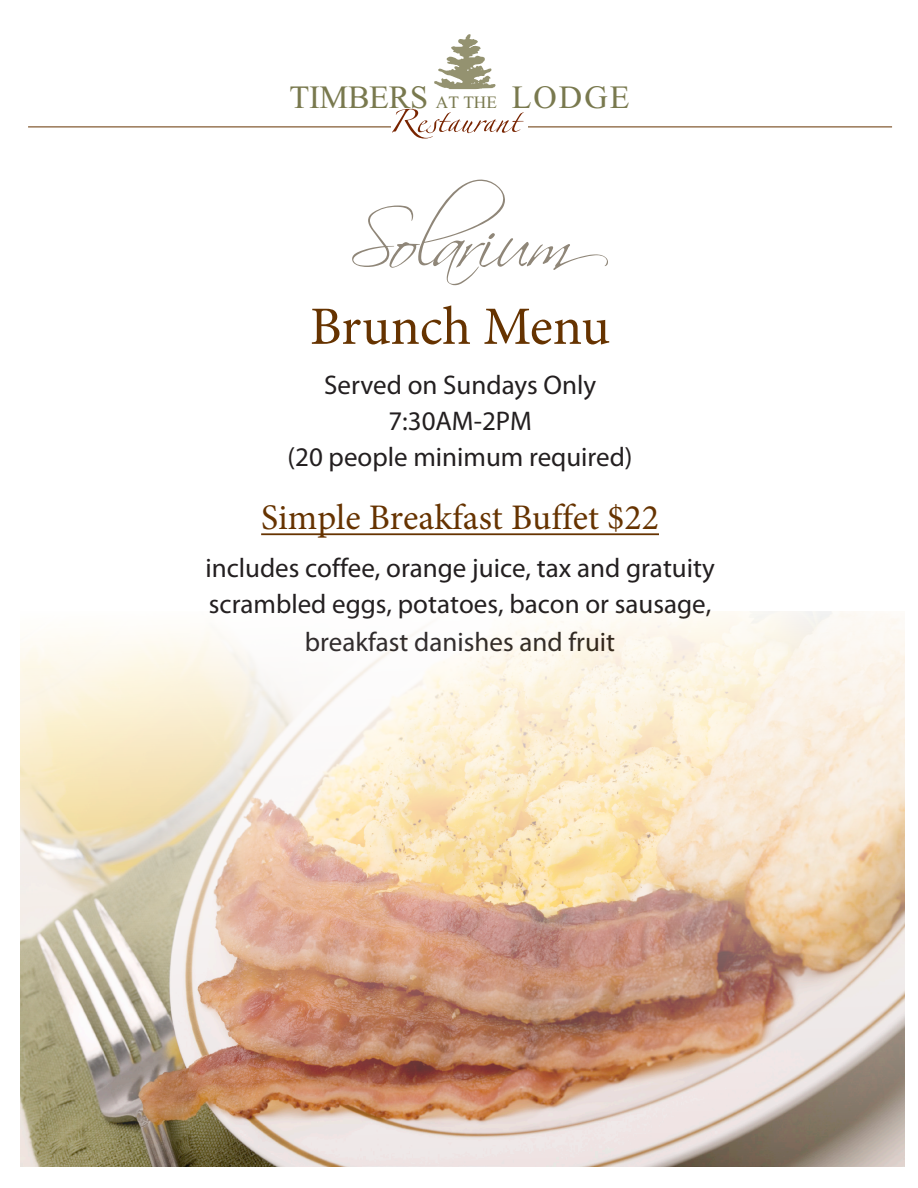
<style>
.page{position:relative;width:918px;height:1188px;background:#fff}
.page>*{position:absolute;margin:0;border:0;box-sizing:border-box;transform-origin:0 0}
.t1{font:72px "Scriptina";letter-spacing:-.03em;color:#8f8678}
.t2{font:54px "Minion Pro";letter-spacing:-.005em;color:#630}
.t3{font:51.9px "Linotype Zapfino One";color:#782400}
.t4{font:36px "Minion Pro";color:#630}
.t5{font:32.4px "Times New Roman";letter-spacing:-.01em;color:#79794e}
.t6{font:27px/36px "Myriad Pro";color:#231f20;text-align:center}
.s1{font-size:17.25px}
</style>
<div class="page">
<hr style="left:28px;top:127px;width:864px;height:1px;background:#630">
<div style="left:391px;top:107px;width:136px;height:36px;background:#fff"></div>
<svg style="left:434px;top:34px;width:61px;height:55px"></svg>
<img style="left:21px;top:611px;width:884px;height:556px">
<hr style="left:261px;top:533px;width:398px;height:2px;background:#630">
<p class="t5" style="left:290px;top:76px;width:342px">TIMBERS <span class="s1">AT THE</span> LODGE</p>
<p class="t3" style="left:388px;top:83px;width:132px">Restaurant</p>
<p class="t1" style="left:349px;top:200px;width:260px">Solarium</p>
<p class="t2" style="left:310px;top:290px;width:302px">Brunch Menu</p>
<p class="t6" style="left:288px;top:367px;width:347px">Served on Sundays Only<br>7:30AM-2PM<br>(20 people minimum required)</p>
<p class="t4" style="left:261px;top:493px;width:399px">Simple Breakfast Buffet $22</p>
<p class="t6" style="left:205px;top:550px;width:511px;line-height:36.6px">includes coffee, orange juice, tax and gratuity scrambled eggs, potatoes, bacon or sausage, breakfast danishes and fruit</p>
</div>
